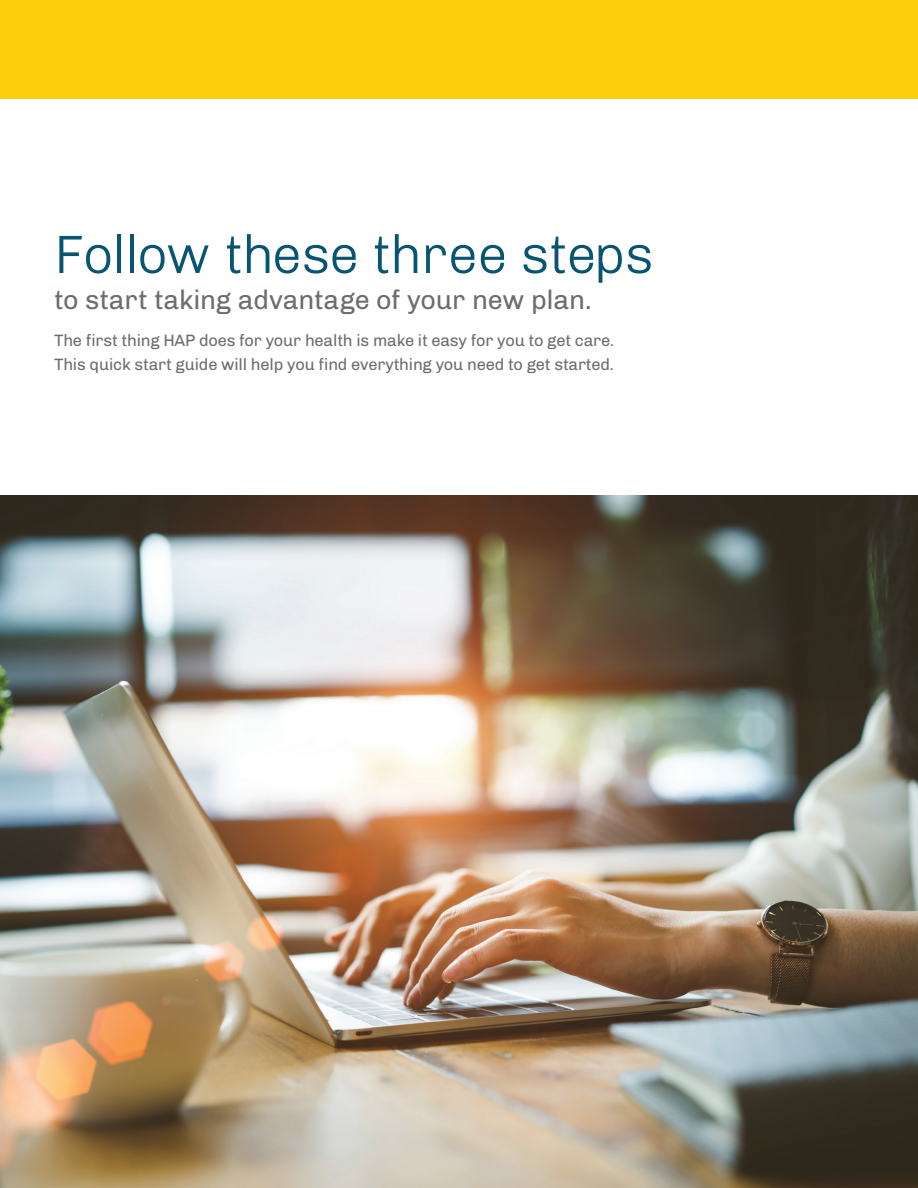
<style>
.page{position:relative;width:918px;height:1188px;background:#fff}
.page>*{position:absolute;margin:0;border:0;box-sizing:border-box;transform-origin:0 0}
.t1{font:300 54px "Chivo";letter-spacing:-.02em;color:#075572}
.t2{font:27px "Chivo";letter-spacing:-.01em;color:#6c6d70}
.t3{font:16.5px "Chivo";letter-spacing:-.01em;color:#6c6d70}
</style>
<div class="page">
<img style="left:0;top:496px;width:918px;height:692px">
<div style="left:0;top:0;width:918px;height:98px;background:#fccf0c"></div>
<p class="t1" style="left:54px;top:214px;width:601px">Follow these three steps</p>
<p class="t2" style="left:54px;top:279px;width:539px">to start taking advantage of your new plan.</p>
<p class="t3" style="left:54px;top:328px;width:562px">The first thing HAP does for your health is make it easy for you to get care.</p>
<p class="t3" style="left:54px;top:352px;width:561px">This quick start guide will help you find everything you need to get started.</p>
</div>
